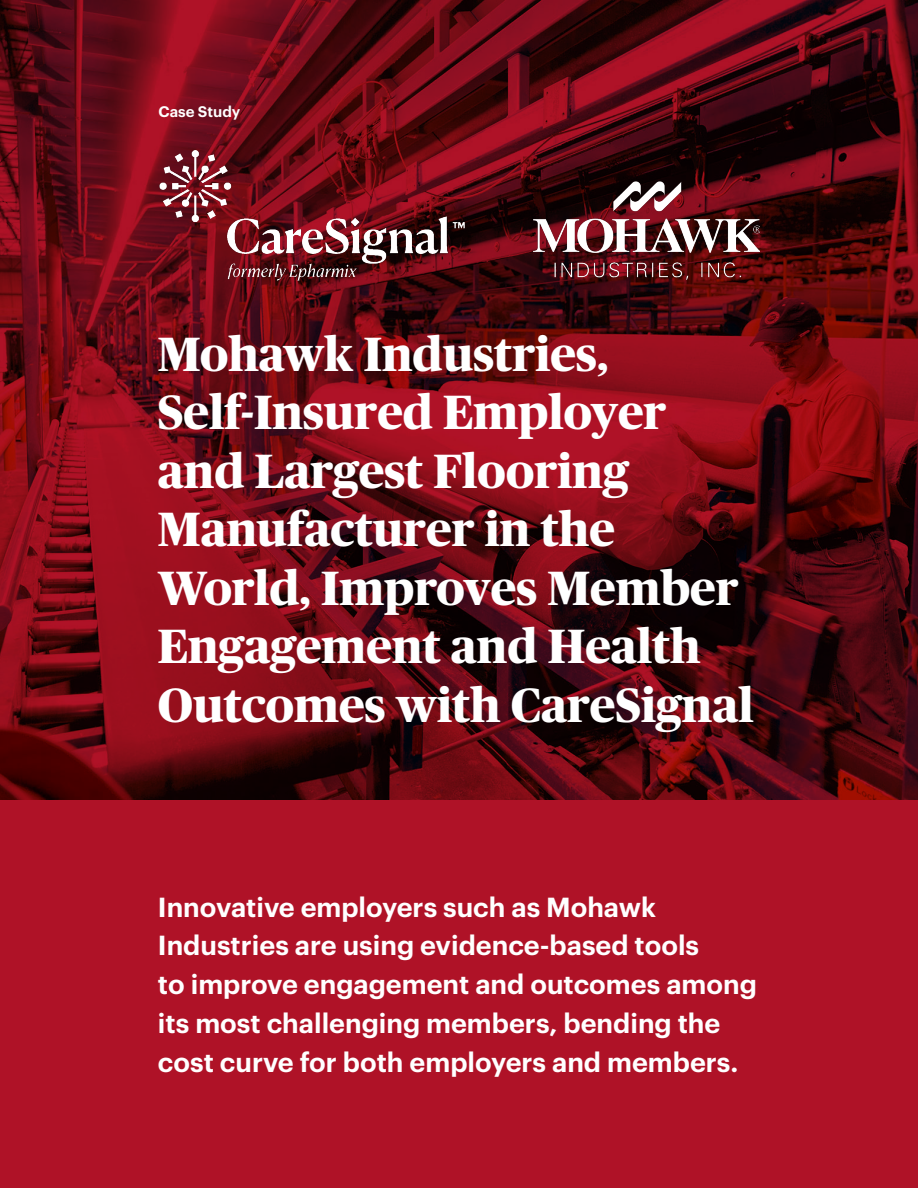
<style>
.page{position:relative;width:918px;height:1188px;background:#af1227}
.page>*{position:absolute;margin:0;border:0;box-sizing:border-box;transform-origin:0 0}
.t1{font:800 48px/58.5px "Publico Headline";color:#fff}
.t2{font:600 27px/39px "Graphik";color:#fff}
.t3{font:600 15px "Graphik";color:#fff}
</style>
<div class="page">
<img style="left:0;top:0;width:918px;height:800px">
<img style="left:506px;top:131px;width:254px;height:218px">
<img style="left:135px;top:131px;width:332px;height:177px">
<p class="t3" style="left:158px;top:100px;width:83px">Case Study</p>
<h1 class="t1" style="left:158px;top:321px;width:597px">Mohawk Industries,<br>Self-Insured Employer and Largest Flooring<br>Manufacturer in the<br>World, Improves Member<br>Engagement and Health<br>Outcomes with CareSignal</h1>
<p class="t2" style="left:158px;top:885px;width:601px">Innovative employers such as Mohawk Industries are using evidence-based tools<br>to improve engagement and outcomes among its most challenging members, bending the cost curve for both employers and members.</p>
</div>
